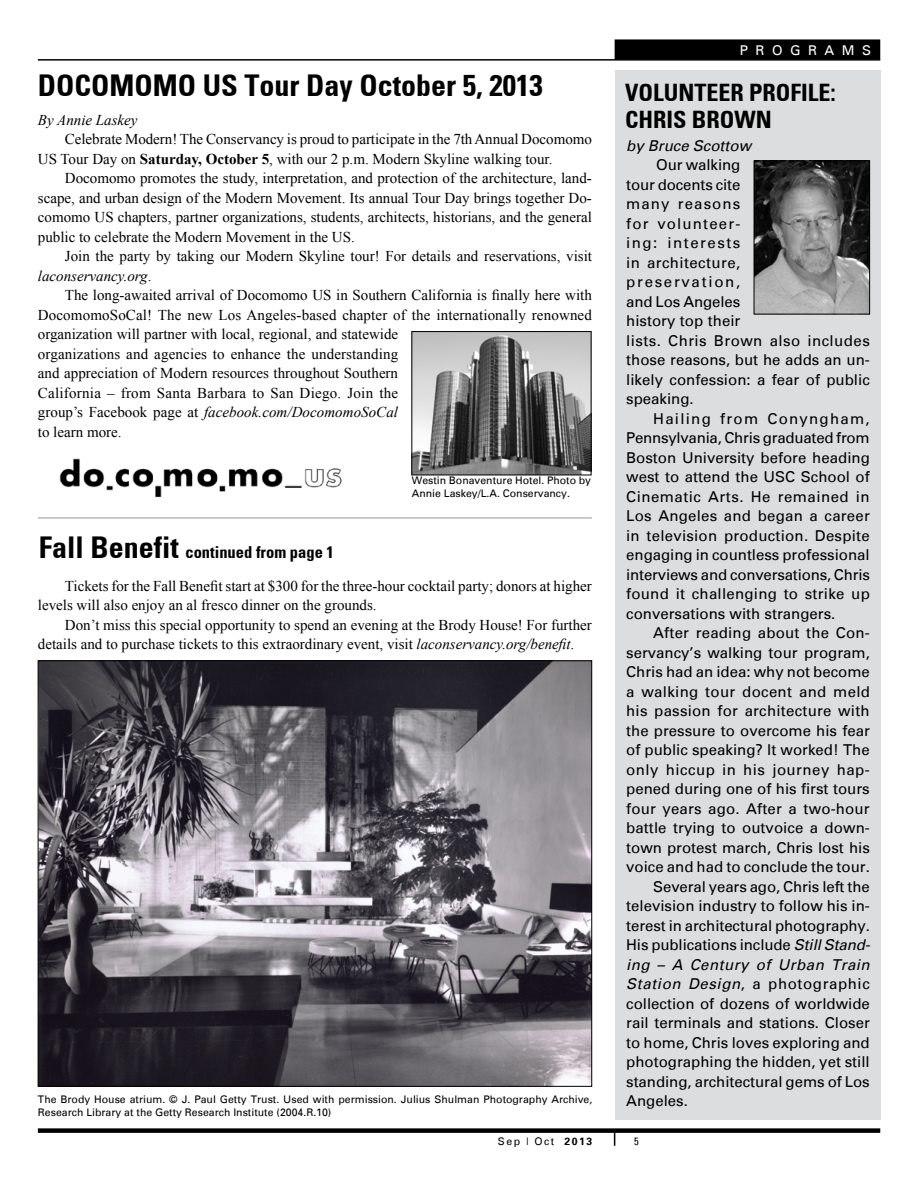
<style>
.page{position:relative;width:918px;height:1188px;background:#fff}
.page>*{position:absolute;margin:0;border:0;box-sizing:border-box;transform-origin:0 0}
.t1{font:700 condensed 30px "Univers";color:#000}
.t2{font:700 condensed 24px/27px "Univers";color:#000}
.t3{font:700 condensed 16.5px "Univers";color:#000}
.t4{font:15px/19.5px "Times New Roman";color:#000}
.t5{font:15px/19.5px "Univers";color:#000}
.t6{font:15px "Univers";letter-spacing:.04em;color:#000}
.t7{font:15px "Univers";letter-spacing:.035em;color:#000}
.t8{font:15px "Univers";letter-spacing:.02em;color:#000}
.t9{font:italic 15px "Univers";letter-spacing:.035em;color:#000}
.t10{font:italic 15px "Univers";color:#000}
.t11{font:italic 15px "Times New Roman";color:#000}
.t12{font:13.5px "Univers";color:#fff}
.t13{font:10.5px/12.6px "Univers";color:#000}
.t14{font:condensed 10.5px "Univers";color:#000}
.s1{font-weight:700}
.s2{font-style:italic}
.s3{font-size:30px}
</style>
<div class="page">
<div style="left:38px;top:1128px;width:842px;height:5px;background:#000"></div>
<hr style="left:38px;top:59px;width:842px;height:2px;background:#000">
<div style="left:615px;top:40px;width:265px;height:19px;background:#000"></div>
<div style="left:615px;top:39px;width:265px;height:21px;border:2px solid #000"></div>
<svg style="left:614px;top:1133px;width:1px;height:13px"></svg>
<div style="left:615px;top:70px;width:266px;height:1050px;background:#dcddde"></div>
<img style="left:756px;top:163px;width:112px;height:149px">
<div style="left:754px;top:161px;width:116px;height:153px;border:1px solid #000"></div>
<img style="left:40px;top:663px;width:550px;height:422px">
<hr style="left:38px;top:518px;width:554px;height:1px;background:#939598">
<img style="left:414px;top:333px;width:175px;height:140px">
<div style="left:412px;top:331px;width:179px;height:144px;border:1px solid #000"></div>
<img style="left:59px;top:458px;width:283px;height:40px">
<h1 class="t1" style="left:38px;top:66px;width:506px">DOCOMOMO US Tour Day October 5, 2013</h1>
<p class="t11" style="left:38px;top:109px;width:101px">By Annie Laskey</p>
<p class="t4" style="left:38px;top:129px;width:556px;text-indent:27px">Celebrate Modern! The Conservancy is proud to participate in the 7th Annual Docomomo<br>US Tour Day on <span class="s1">Saturday, October 5</span>, with our 2 p.m. Modern Skyline walking tour.</p>
<p class="t4" style="left:38px;top:168px;width:555px;text-align:justify;text-indent:27px">Docomomo promotes the study, interpretation, and protection of the architecture, land&shy;scape, and urban design of the Modern Movement. Its annual Tour Day brings together Do&shy;comomo US chapters, partner organizations, students, architects, historians, and the general public to celebrate the Modern Movement in the US.</p>
<p class="t4" style="left:38px;top:246px;width:556px;text-indent:27px">Join the party by taking our Modern Skyline tour! For details and reservations, visit <span class="s2">laconservancy.org</span>.</p>
<p class="t4" style="left:38px;top:285px;width:556px;text-indent:27px">The long-awaited arrival of Docomomo US in Southern California is finally here with DocomomoSoCal! The new Los Angeles-based chapter of the internationally renowned organization will partner with local, regional, and statewide<br>organizations and agencies to enhance the understanding<br>and appreciation of Modern resources throughout Southern<br>California – from Santa Barbara to San Diego. Join the<br>group’s Facebook page at <span class="s2">facebook.com/DocomomoSoCal<br></span>to learn more.</p>
<p class="t3" style="left:39px;top:542px;width:297px"><span class="s3">Fall Benefit</span> continued from page 1</p>
<p class="t13" style="left:412px;top:474px;width:181px">Westin Bonaventure Hotel. Photo by<br>Annie Laskey/L.A. Conservancy.</p>
<p class="t4" style="left:38px;top:576px;width:556px;text-indent:27px">Tickets for the Fall Benefit start at $300 for the three-hour cocktail party; donors at higher levels will also enjoy an al fresco dinner on the grounds.</p>
<p class="t4" style="left:38px;top:615px;width:556px;text-indent:27px">Don’t miss this special opportunity to spend an evening at the Brody House! For further details and to purchase tickets to this extraordinary event, visit <span class="s2">laconservancy.org/benefit</span>.</p>
<p class="t13" style="left:38px;top:1093px;width:556px">The Brody House atrium. © J. Paul Getty Trust. Used with permission. Julius Shulman Photography Archive,<br>Research Library at the Getty Research Institute (2004.R.10)</p>
<p class="t12" style="left:740px;top:42px;width:18px">programs</p>
<h2 class="t2" style="left:625px;top:79px;width:212px">VOLUNTEER PROFILE:<br>CHRIS BROWN</h2>
<p class="t10" style="left:626px;top:136px;width:127px">by Bruce Scottow</p>
<p class="t5" style="left:626px;top:155px;width:245px;text-indent:30px">Our walking<br>tour docents cite<br>many reasons<br>for volunteer-<br>ing: interests<br>in architecture,<br>preservation,<br>and Los Angeles<br>history top their<br>lists. Chris Brown also includes those reasons, but he adds an un&shy;likely confession: a fear of public speaking.</p>
<p class="t5" style="left:626px;top:408px;width:245px;text-align:justify;text-indent:27px">Hailing from Conyngham, Pennsylvania, Chris graduated from Boston University before heading west to attend the USC School of Cinematic Arts. He remained in Los Angeles and began a career in television production. Despite engaging in countless professional interviews and conversations, Chris found it challenging to strike up conversations with strangers.</p>
<p class="t5" style="left:653px;top:623px;width:218px">After reading about the Con-</p>
<p class="t5" style="left:626px;top:642px;width:245px">servancy’s walking tour program,</p>
<p class="t5" style="left:626px;top:662px;width:245px">Chris had an idea: why not become</p>
<p class="t8" style="left:626px;top:682px;width:245px">a walking tour docent and meld</p>
<p class="t5" style="left:626px;top:701px;width:245px">his passion for architecture with</p>
<p class="t5" style="left:626px;top:720px;width:245px">the pressure to overcome his fear</p>
<p class="t5" style="left:626px;top:740px;width:245px">of public speaking? It worked! The</p>
<p class="t7" style="left:626px;top:760px;width:245px">only hiccup in his journey hap-</p>
<p class="t5" style="left:626px;top:779px;width:245px">pened during one of his first tours</p>
<p class="t5" style="left:626px;top:798px;width:245px">four years ago. After a two-hour</p>
<p class="t5" style="left:626px;top:818px;width:245px">battle trying to outvoice a down-</p>
<p class="t5" style="left:626px;top:837px;width:245px">town protest march, Chris lost his</p>
<p class="t5" style="left:626px;top:857px;width:245px">voice and had to conclude the tour.</p>
<p class="t5" style="left:653px;top:876px;width:218px">Several years ago, Chris left the</p>
<p class="t5" style="left:626px;top:896px;width:245px">television industry to follow his in-</p>
<p class="t5" style="left:626px;top:915px;width:245px">terest in architectural photography.</p>
<p class="t5" style="left:626px;top:935px;width:246px">His publications include <span class="s2">Still Stand-</span></p>
<p class="t9" style="left:626px;top:955px;width:245px">ing – A Century of Urban Train</p>
<p class="t6" style="left:626px;top:975px;width:245px"><span class="s2">Station Design</span>, a photographic</p>
<p class="t5" style="left:626px;top:993px;width:245px">collection of dozens of worldwide</p>
<p class="t5" style="left:626px;top:1013px;width:245px">rail terminals and stations. Closer</p>
<p class="t5" style="left:626px;top:1032px;width:245px">to home, Chris loves exploring and</p>
<p class="t5" style="left:626px;top:1052px;width:245px">photographing the hidden, yet still</p>
<p class="t5" style="left:626px;top:1071px;width:245px">standing, architectural gems of Los</p>
<p class="t5" style="left:626px;top:1091px;width:63px">Angeles.</p>
<p class="t13" style="left:498px;top:1135px;width:96px">Sep | Oct <span class="s1">2013</span></p>
<p class="t14" style="left:634px;top:1135px;width:6px">5</p>
</div>
